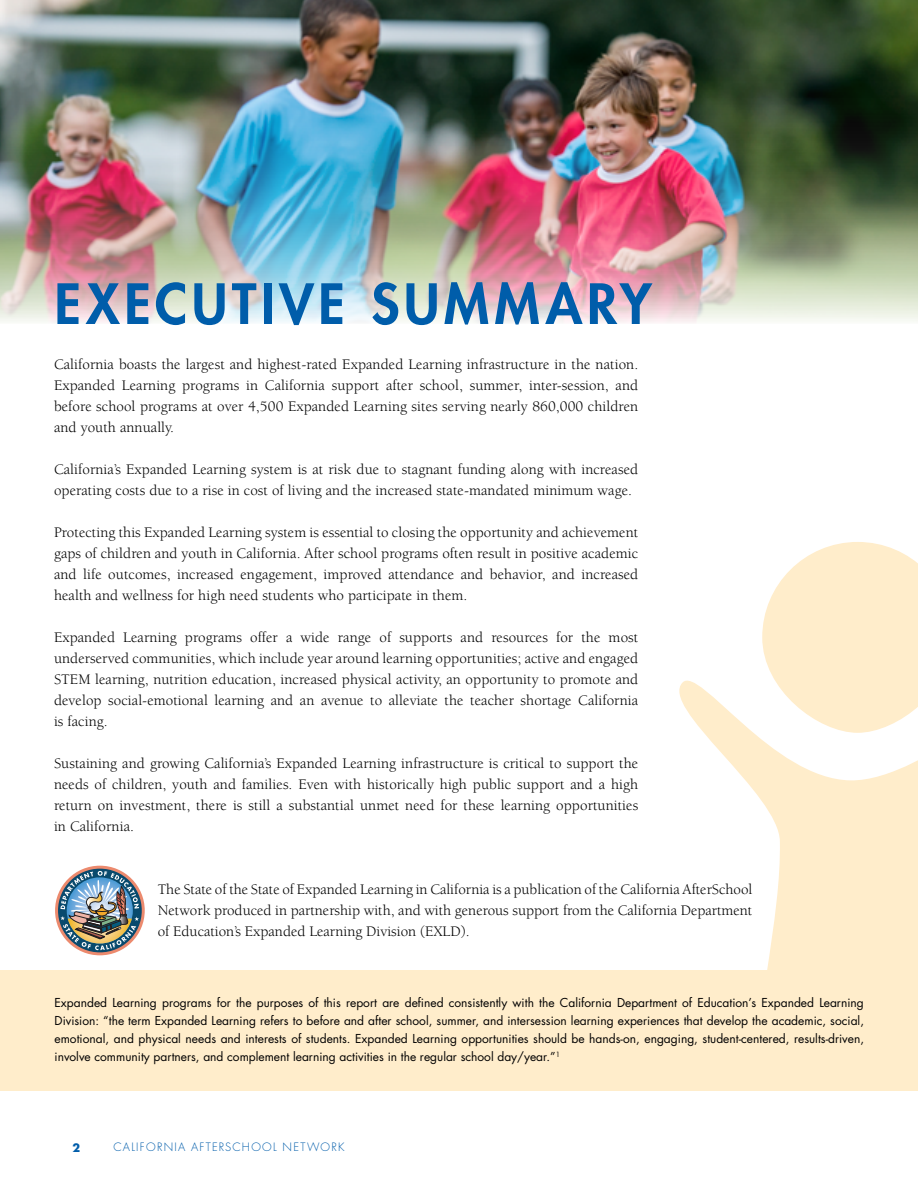
<style>
.page{position:relative;width:918px;height:1188px;background:#fff}
.page>*{position:absolute;margin:0;border:0;box-sizing:border-box;transform-origin:0 0}
.t1{font:800 54px "Futura";letter-spacing:.085em;color:#005daa}
.t2{font:15px/21px "Berkeley";letter-spacing:.005em;color:#000;text-align:justify}
.t3{font:12px/18px "Futura";color:#000;text-align:justify}
.t4{font:300 11.25px "Futura";letter-spacing:.11em;color:#005daa}
.t5{font:700 11.25px "Futura";color:#005daa}
</style>
<div class="page">
<img style="left:0;top:0;width:918px;height:323px">
<div style="left:0;top:970px;width:918px;height:121px;background:#ffedcb"></div>
<svg style="left:679px;top:680px;width:239px;height:290px;fill:#ffedcb"></svg>
<svg style="left:762px;top:542px;width:156px;height:191px"></svg>
<svg style="left:55px;top:866px;width:90px;height:89px"></svg>
<div style="left:58px;top:869px;width:84px;height:83px;background:#094a6d;border-radius:50%"></div>
<img style="left:60px;top:871px;width:79px;height:79px">
<h1 class="t1" style="left:55px;top:270px;width:599px">EXECUTIVE SUMMARY</h1>
<p class="t2" style="left:54px;top:354px;width:586px">California boasts the largest and highest-rated Expanded Learning infrastructure in the nation.<br>Expanded Learning programs in California support after school, summer, inter-session, and before school programs at over 4,500 Expanded Learning sites serving nearly 860,000 children and youth annually.</p>
<p class="t2" style="left:54px;top:459px;width:586px">California’s Expanded Learning system is at risk due to stagnant funding along with increased operating costs due to a rise in cost of living and the increased state-mandated minimum wage.</p>
<p class="t2" style="left:54px;top:522px;width:586px">Protecting this Expanded Learning system is essential to closing the opportunity and achievement gaps of children and youth in California. After school programs often result in positive academic and life outcomes, increased engagement, improved attendance and behavior, and increased health and wellness for high need students who participate in them.</p>
<p class="t2" style="left:54px;top:627px;width:586px">Expanded Learning programs offer a wide range of supports and resources for the most underserved communities, which include year around learning opportunities; active and engaged STEM learning, nutrition education, increased physical activity, an opportunity to promote and develop social-emotional learning and an avenue to alleviate the teacher shortage California is facing.</p>
<p class="t2" style="left:54px;top:753px;width:586px">Sustaining and growing California’s Expanded Learning infrastructure is critical to support the needs of children, youth and families. Even with historically high public support and a high return on investment, there is still a substantial unmet need for these learning opportunities in California.</p>
<p class="t2" style="left:158px;top:879px;width:596px">The State of the State of Expanded Learning in California is a publication of the California AfterSchool Network produced in partnership with, and with generous support from the California Department of Education’s Expanded Learning Division (EXLD).</p>
<p class="t3" style="left:55px;top:993px;width:811px">Expanded Learning programs for the purposes of this report are defined consistently with the California Department of Education’s Expanded Learning Division: “the term Expanded Learning refers to before and after school, summer, and intersession learning experiences that develop the academic, social, emotional, and physical needs and interests of students. Expanded Learning opportunities should be hands-on, engaging, student-centered, results-driven, involve community partners, and complement learning activities in the regular school day/year.”<sup>1</sup></p>
<p class="t5" style="left:73px;top:1140px;width:9px">2</p>
<p class="t4" style="left:113px;top:1140px;width:233px">CALIFORNIA AFTERSCHOOL NETWORK</p>
</div>
